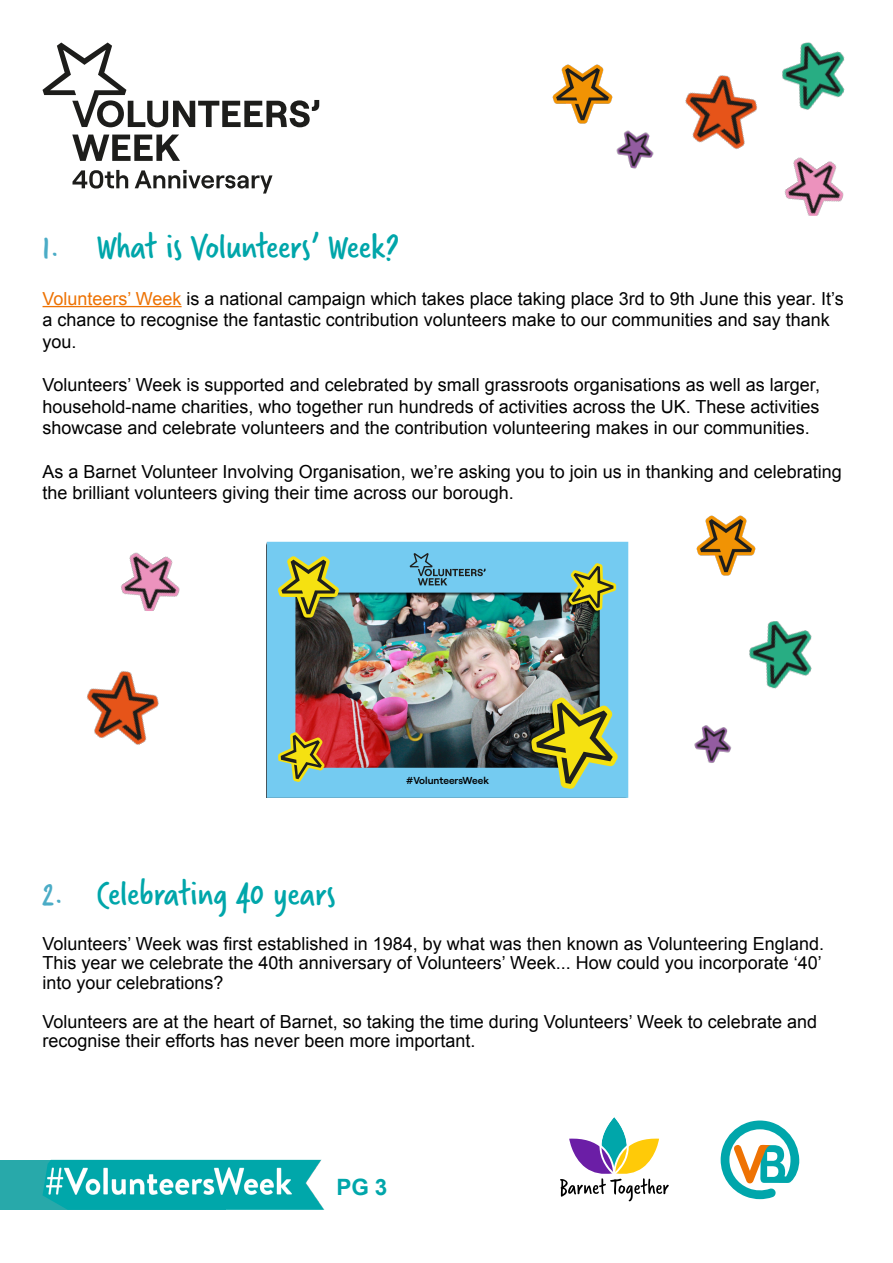
<style>
.page{position:relative;width:893px;height:1263px;background:#fff}
.page>*{position:absolute;margin:0;border:0;box-sizing:border-box;transform-origin:0 0}
.t1{font:37.5px "Verveine";letter-spacing:-.005em;color:#00a6aa}
.t2{font:700 22.5px "Arial";color:#00a6aa}
.t3{font:18px/21.6px "Arial";color:#000}
.t4{font:600 10.05px "Roobert";color:#020303}
.s1{font-size:34.5px;color:#4bacc6}
.s2{color:#ed7203}
</style>
<div class="page">
<hr style="left:43px;top:306px;width:139px;height:1px;background:#ed7203">
<img style="left:784px;top:157px;width:59px;height:59px">
<img style="left:121px;top:552px;width:59px;height:59px">
<img style="left:782px;top:43px;width:63px;height:67px">
<img style="left:749px;top:621px;width:63px;height:68px">
<img style="left:685px;top:75px;width:73px;height:74px">
<img style="left:86px;top:671px;width:73px;height:74px">
<img style="left:616px;top:130px;width:38px;height:39px">
<img style="left:694px;top:725px;width:38px;height:38px">
<img style="left:552px;top:64px;width:61px;height:60px">
<img style="left:696px;top:515px;width:60px;height:61px">
<div style="left:0;top:1160px;width:225px;height:50px;background:#28a9aa"></div>
<svg style="left:560px;top:1117px;width:109px;height:84px"></svg>
<img style="left:43px;top:1160px;width:282px;height:50px">
<svg style="left:721px;top:1120px;width:78px;height:79px"></svg>
<svg style="left:72px;top:170px;width:56px;height:19px"></svg>
<svg style="left:135px;top:170px;width:138px;height:24px"></svg>
<svg style="left:72px;top:135px;width:108px;height:26px"></svg>
<svg style="left:43px;top:43px;width:276px;height:84px"></svg>
<img style="left:267px;top:542px;width:361px;height:256px">
<svg style="left:410px;top:553px;width:75px;height:32px;background:#64abca"></svg>
<svg style="left:278px;top:556px;width:61px;height:62px;background:#8fa563"></svg>
<svg style="left:568px;top:563px;width:48px;height:48px;background:#8ea768"></svg>
<svg style="left:531px;top:697px;width:87px;height:92px;background:#8da05f"></svg>
<svg style="left:278px;top:732px;width:47px;height:50px;background:#a0a064"></svg>
<h1 class="t1" style="left:43px;top:220px;width:358px"><span class="s1">1.</span> What is Volunteers’ Week?</h1>
<p class="t3" style="left:43px;top:288px;width:803px"><span class="s2">Volunteers’ Week</span> is a national campaign which takes place taking place 3rd to 9th June this year. It’s a chance to recognise the fantastic contribution volunteers make to our communities and say thank you.</p>
<p class="t3" style="left:43px;top:374px;width:779px;text-align:justify">Volunteers’ Week is supported and celebrated by small grassroots organisations as well as larger, household-name charities, who together run hundreds of activities across the UK. These activities showcase and celebrate volunteers and the contribution volunteering makes in our communities.</p>
<p class="t3" style="left:43px;top:461px;width:801px">As a Barnet Volunteer Involving Organisation, we’re asking you to join us in thanking and celebrating the brilliant volunteers giving their time across our borough.</p>
<p class="t4" style="left:406px;top:772px;width:84px">#VolunteersWeek</p>
<h1 class="t1" style="left:43px;top:868px;width:294px"><span class="s1">2.</span> Celebrating 40 years</h1>
<p class="t3" style="left:43px;top:934px;width:783px;line-height:19.4px;text-align:justify">Volunteers’ Week was first established in 1984, by what was then known as Volunteering England.<br>This year we celebrate the 40th anniversary of Volunteers’ Week... How could you incorporate ‘40’ into your celebrations?</p>
<p class="t3" style="left:43px;top:1012px;width:776px;line-height:19.4px">Volunteers are at the heart of Barnet, so taking the time during Volunteers’ Week to celebrate and recognise their efforts has never been more important.</p>
<p class="t2" style="left:336px;top:1172px;width:52px">PG 3</p>
</div>
